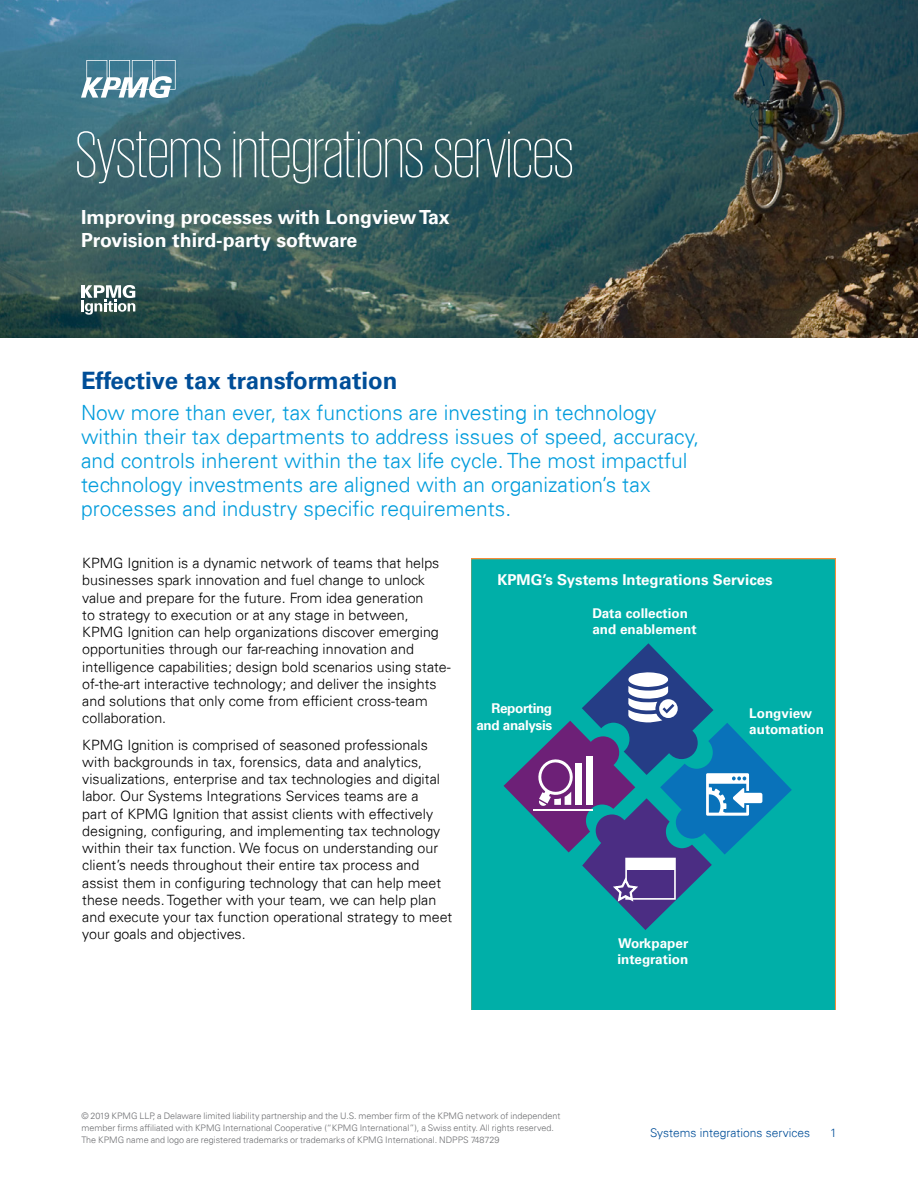
<style>
.page{position:relative;width:918px;height:1188px;background:#fff}
.page>*{position:absolute;margin:0;border:0;box-sizing:border-box;transform-origin:0 0}
.Title_60pt{font:200 67.5px "KPMG";color:#fff}
.Cover_Subhead_Bold{font:700 24px "Univers 65";color:#004e98}
.Intro_16pt{font:300 21px/24px "Univers 45";color:#009cdc}
.Cover_Subhead_Bold-2{font:700 19.5px/23.4px "Univers 65";color:#fff}
.Cover_Subhead_Bold-3{font:700 15px "Univers 65";color:#fff}
.Bodycopy_9_5{font:300 14.25px/17.2px "Univers 45";color:#000}
.Cover_Subhead_Bold-4{font:700 13.5px/16.5px "Univers 65";color:#fff}
.Cover_Subhead_Bold-5{font:700 13.5px/16.5px "Univers 65";letter-spacing:-.025em;color:#fff;text-align:right}
.Folio_Left{font:300 12px "Univers 45";color:#004e98}
.Legal_6pt{font:300 9px/12px "Univers 45";color:#6d6e71}
</style>
<div class="page">
<div style="left:471px;top:559px;width:365px;height:451px;background:#00afa8"></div>
<svg style="left:504px;top:643px;width:288px;height:287px;background:#238aa3"></svg>
<img style="left:0;top:0;width:918px;height:338px">
<svg style="left:81px;top:60px;width:95px;height:38px"></svg>
<svg style="left:81px;top:285px;width:54px;height:30px"></svg>
<p class="Title_60pt" style="left:76px;top:122px;width:500px">Systems integrations services</p>
<p class="Cover_Subhead_Bold-2" style="left:81px;top:205px;width:370px">Improving processes with Longview Tax<br>Provision third-party software</p>
<p class="Cover_Subhead_Bold" style="left:81px;top:366px;width:318px">Effective tax transformation</p>
<p class="Intro_16pt" style="left:81px;top:400px;width:620px">Now more than ever, tax functions are investing in technology within their tax departments to address issues of speed, accuracy, and controls inherent within the tax life cycle. The most impactful technology investments are aligned with an organization’s tax processes and industry specific requirements.</p>
<p class="Bodycopy_9_5" style="left:82px;top:554px;width:370px">KPMG Ignition is a dynamic network of teams that helps businesses spark innovation and fuel change to unlock value and prepare for the future. From idea generation<br>to strategy to execution or at any stage in between, KPMG Ignition can help organizations discover emerging opportunities through our far-reaching innovation and intelligence capabilities; design bold scenarios using state&shy;of-the-art interactive technology; and deliver the insights and solutions that only come from efficient cross-team collaboration.</p>
<p class="Bodycopy_9_5" style="left:82px;top:736px;width:372px">KPMG Ignition is comprised of seasoned professionals with backgrounds in tax, forensics, data and analytics, visualizations, enterprise and tax technologies and digital labor. Our Systems Integrations Services teams are a<br>part of KPMG Ignition that assist clients with effectively designing, configuring, and implementing tax technology within their tax function. We focus on understanding our client’s needs throughout their entire tax process and assist them in configuring technology that can help meet these needs. Together with your team, we can help plan and execute your tax function operational strategy to meet your goals and objectives.</p>
<p class="Cover_Subhead_Bold-3" style="left:497px;top:571px;width:277px">KPMG’s Systems Integrations Services</p>
<p class="Cover_Subhead_Bold-4" style="left:592px;top:605px;width:106px">Data collection and enablement</p>
<p class="Cover_Subhead_Bold-5" style="left:476px;top:701px;width:77px">Reporting and analysis</p>
<p class="Cover_Subhead_Bold-4" style="left:749px;top:705px;width:76px">Longview automation</p>
<p class="Cover_Subhead_Bold-4" style="left:618px;top:935px;width:72px">Workpaper integration</p>
<p class="Legal_6pt" style="left:81px;top:1110px;width:481px">© 2019 KPMG LLP, a Delaware limited liability partnership and the U.S. member firm of the KPMG network of independent member firms affiliated with KPMG International Cooperative (“KPMG International”), a Swiss entity. All rights reserved.<br>The KPMG name and logo are registered trademarks or trademarks of KPMG International. NDPPS 748729</p>
<p class="Folio_Left" style="left:650px;top:1126px;width:161px">Systems integrations services</p>
<p class="Folio_Left" style="left:830px;top:1126px;width:8px">1</p>
</div>
